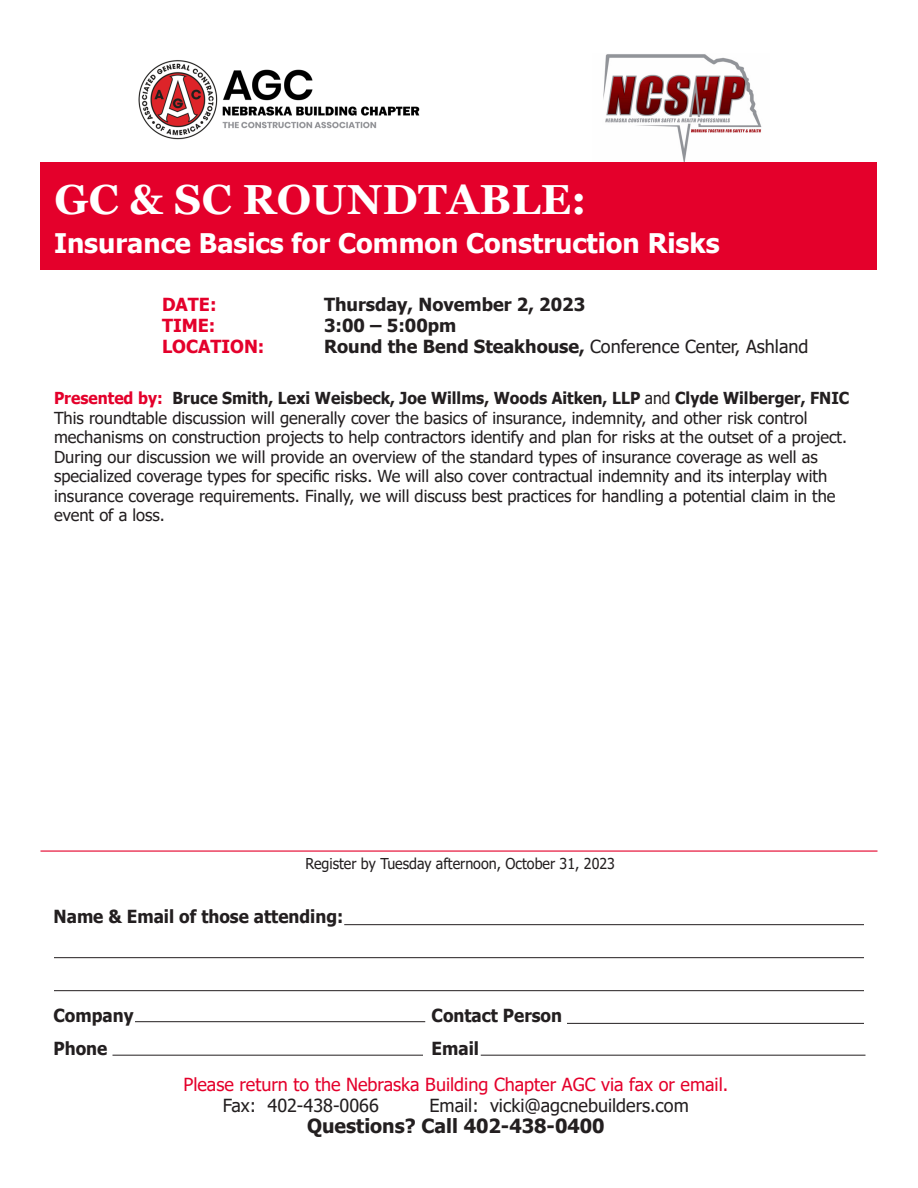
<style>
.page{position:relative;width:918px;height:1188px;background:#fff}
.page>*{position:absolute;margin:0;border:0;box-sizing:border-box;transform-origin:0 0}
.t1{font:700 42px "Georgia";letter-spacing:.01em;color:#fff}
.t2{font:700 27px "Tahoma";color:#fff}
.t3{font:700 19.5px "Tahoma";color:#231f20}
.t4{font:18px "Tahoma";color:#231f20}
.t5{font:700 18px "Tahoma";color:#231f20;scale:.95 1}
.t6{font:18px "Tahoma";color:#e4002b}
.t7{font:700 18px "Tahoma";color:#231f20}
.t8{font:700 18px "Tahoma";color:#e4002b}
.t9{font:16.5px/19.5px "Tahoma";color:#231f20}
.t10{font:700 16.5px "Tahoma";color:#231f20;scale:.95 1}
.t11{font:15px "Tahoma";color:#231f20;scale:.95 1}
.s1{font-weight:700}
.s2{color:#e4002b}
.s3{font-weight:400}
</style>
<div class="page">
<img style="left:603px;top:54px;width:159px;height:108px">
<img style="left:138px;top:60px;width:282px;height:80px">
<hr style="left:135px;top:1021px;width:290px;height:1px;background:#231f20">
<hr style="left:344px;top:924px;width:520px;height:1px;background:#231f20">
<hr style="left:54px;top:957px;width:810px;height:1px;background:#231f20">
<hr style="left:54px;top:990px;width:810px;height:1px;background:#231f20">
<hr style="left:112px;top:1055px;width:311px;height:1px;background:#231f20">
<hr style="left:481px;top:1055px;width:385px;height:1px;background:#231f20">
<div style="left:40px;top:162px;width:838px;height:108px;background:#e4002b"></div>
<hr style="left:40px;top:850px;width:838px;height:2px;background:#e4002b">
<hr style="left:567px;top:1023px;width:297px;height:1px;background:#231f20">
<p class="t1" style="left:54px;top:173px;width:534px">GC &amp; SC ROUNDTABLE:</p>
<p class="t2" style="left:54px;top:225px;width:667px">Insurance Basics for Common Construction Risks</p>
<p class="t8" style="left:162px;top:292px;width:56px">DATE:</p>
<p class="t7" style="left:324px;top:292px;width:263px">Thursday, November 2, 2023</p>
<p class="t8" style="left:162px;top:313px;width:55px">TIME:</p>
<p class="t7" style="left:324px;top:313px;width:134px">3:00 – 5:00pm</p>
<p class="t8" style="left:162px;top:334px;width:104px">LOCATION:</p>
<p class="t4" style="left:324px;top:334px;width:486px"><span class="s1">Round the Bend Steakhouse,</span> Conference Center, Ashland</p>
<p class="t10" style="left:54px;top:387px;width:839px"><span class="s2">Presented by:</span> Bruce Smith, Lexi Weisbeck, Joe Willms, Woods Aitken, LLP <span class="s3">and</span> Clyde Wilberger, FNIC</p>
<p class="t9" style="left:54px;top:409px;width:795px">This roundtable discussion will generally cover the basics of insurance, indemnity, and other risk control mechanisms on construction projects to help contractors identify and plan for risks at the outset of a project.<br>During our discussion we will provide an overview of the standard types of insurance coverage as well as specialized coverage types for specific risks. We will also cover contractual indemnity and its interplay with insurance coverage requirements. Finally, we will discuss best practices for handling a potential claim in the event of a loss.</p>
<p class="t11" style="left:306px;top:853px;width:327px">Register by Tuesday afternoon, October 31, 2023</p>
<p class="t5" style="left:54px;top:904px;width:306px">Name &amp; Email of those attending:</p>
<p class="t5" style="left:54px;top:1003px;width:86px">Company</p>
<p class="t5" style="left:432px;top:1003px;width:139px">Contact Person</p>
<p class="t5" style="left:54px;top:1036px;width:58px">Phone</p>
<p class="t5" style="left:432px;top:1036px;width:51px">Email</p>
<p class="t6" style="left:183px;top:1073px;width:546px">Please return to the Nebraska Building Chapter AGC via fax or email.</p>
<p class="t4" style="left:223px;top:1094px;width:157px">Fax: 402-438-0066</p>
<p class="t4" style="left:430px;top:1094px;width:261px">Email: vicki@agcnebuilders.com</p>
<p class="t3" style="left:307px;top:1113px;width:299px">Questions? Call 402-438-0400</p>
</div>
